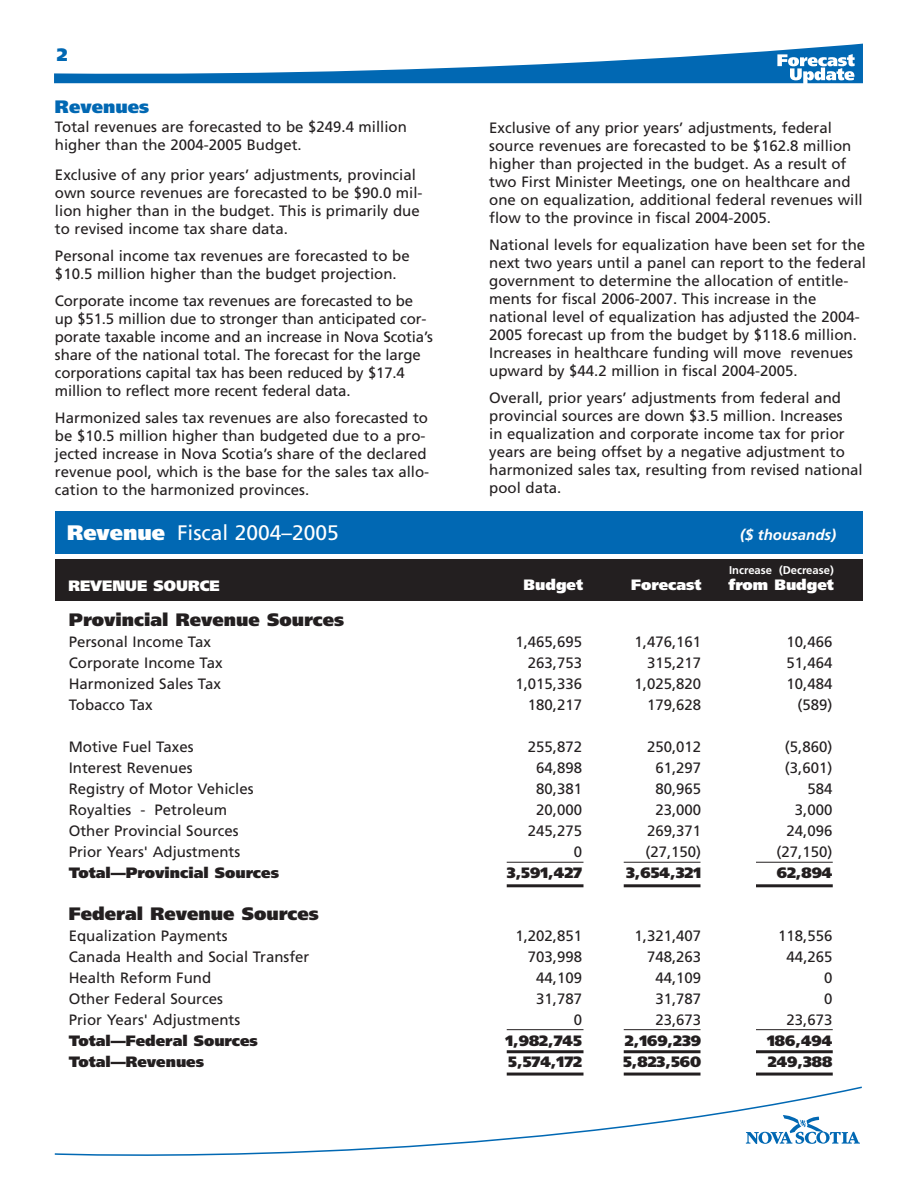
<style>
.page{position:relative;width:918px;height:1188px;background:#fff}
.page>*{position:absolute;margin:0;border:0;box-sizing:border-box;transform-origin:0 0}
.t1{font:21px "Frutiger";color:#fff}
.t2{font:900 18px "Frutiger";color:#231f20}
.t3{font:900 18px "Frutiger";color:#0168b3}
.t4{font:15px/18px "Frutiger";color:#231f20}
.t5{font:900 15px "Frutiger";color:#231f20}
.t6{font:900 15px "Frutiger";color:#fff}
.t7{font:italic 700 15px "Frutiger";color:#fff}
.t8{font:700 11.25px "Frutiger";color:#fff}
.s1{font-weight:900}
</style>
<div class="page">
<svg style="left:54px;top:44px;width:809px;height:40px"></svg>
<svg style="left:55px;top:1087px;width:807px;height:69px"></svg>
<svg style="left:746px;top:1115px;width:114px;height:29px"></svg>
<div style="left:55px;top:559px;width:807px;height:41px;background:#231f20"></div>
<hr style="left:507px;top:862px;width:77px;height:1px;background:#231f20">
<hr style="left:624px;top:862px;width:76px;height:1px;background:#231f20">
<hr style="left:756px;top:862px;width:77px;height:1px;background:#231f20">
<hr style="left:507px;top:884px;width:77px;height:3px;background:#231f20">
<hr style="left:624px;top:884px;width:76px;height:3px;background:#231f20">
<hr style="left:756px;top:884px;width:77px;height:3px;background:#231f20">
<hr style="left:507px;top:1029px;width:77px;height:1px;background:#231f20">
<hr style="left:624px;top:1029px;width:76px;height:1px;background:#231f20">
<hr style="left:756px;top:1029px;width:77px;height:1px;background:#231f20">
<hr style="left:507px;top:1050px;width:77px;height:3px;background:#231f20">
<hr style="left:624px;top:1050px;width:76px;height:3px;background:#231f20">
<hr style="left:756px;top:1050px;width:77px;height:3px;background:#231f20">
<hr style="left:507px;top:1073px;width:77px;height:3px;background:#231f20">
<hr style="left:624px;top:1073px;width:76px;height:3px;background:#231f20">
<hr style="left:756px;top:1073px;width:77px;height:3px;background:#231f20">
<div style="left:55px;top:512px;width:808px;height:42px;background:#0168b3"></div>
<p class="t3" style="left:57px;top:47px;width:12px">2</p>
<p class="t3" style="left:55px;top:100px;width:96px">Revenues</p>
<p class="t4" style="left:55px;top:119px;width:353px">Total revenues are forecasted to be $249.4 million higher than the 2004-2005 Budget.</p>
<p class="t4" style="left:55px;top:167px;width:369px">Exclusive of any prior years’ adjustments, provincial own source revenues are forecasted to be $90.0 mil&shy;lion higher than in the budget. This is primarily due to revised income tax share data.</p>
<p class="t4" style="left:55px;top:248px;width:356px">Personal income tax revenues are forecasted to be $10.5 million higher than the budget projection.</p>
<p class="t4" style="left:55px;top:293px;width:380px">Corporate income tax revenues are forecasted to be up $51.5 million due to stronger than anticipated cor&shy;porate taxable income and an increase in Nova Scotia’s share of the national total. The forecast for the large corporations capital tax has been reduced by $17.4 million to reflect more recent federal data.</p>
<p class="t4" style="left:55px;top:410px;width:376px">Harmonized sales tax revenues are also forecasted to be $10.5 million higher than budgeted due to a pro&shy;jected increase in Nova Scotia’s share of the declared revenue pool, which is the base for the sales tax allo&shy;cation to the harmonized provinces.</p>
<p class="t4" style="left:489px;top:120px;width:375px">Exclusive of any prior years’ adjustments, federal source revenues are forecasted to be $162.8 million higher than projected in the budget. As a result of two First Minister Meetings, one on healthcare and one on equalization, additional federal revenues will flow to the province in fiscal 2004-2005.</p>
<p class="t4" style="left:489px;top:237px;width:378px">National levels for equalization have been set for the next two years until a panel can report to the federal government to determine the allocation of entitle&shy;ments for fiscal 2006-2007. This increase in the national level of equalization has adjusted the 2004- 2005 forecast up from the budget by $118.6 million.<br>Increases in healthcare funding will move revenues upward by $44.2 million in fiscal 2004-2005.</p>
<p class="t4" style="left:489px;top:390px;width:375px">Overall, prior years’ adjustments from federal and provincial sources are down $3.5 million. Increases<br>in equalization and corporate income tax for prior years are being offset by a negative adjustment to harmonized sales tax, resulting from revised national pool data.</p>
<h1 class="t1" style="left:67px;top:525px;width:273px"><span class="s1">Revenue</span> Fiscal 2004–2005</h1>
<p class="t7" style="left:740px;top:528px;width:98px">($ thousands)</p>
<p class="t8" style="left:729px;top:565px;width:106px">Increase (Decrease)</p>
<p class="t6" style="left:68px;top:579px;width:153px">REVENUE SOURCE</p>
<p class="t6" style="left:524px;top:579px;width:61px">Budget</p>
<p class="t6" style="left:631px;top:579px;width:72px">Forecast</p>
<p class="t6" style="left:728px;top:579px;width:107px">from Budget</p>
<p class="t2" style="left:69px;top:612px;width:277px">Provincial Revenue Sources</p>
<p class="t4" style="left:69px;top:634px;width:144px">Personal Income Tax</p>
<p class="t4" style="left:515px;top:634px;width:68px">1,465,695</p>
<p class="t4" style="left:635px;top:634px;width:68px">1,476,161</p>
<p class="t4" style="left:787px;top:634px;width:47px">10,466</p>
<p class="t4" style="left:69px;top:655px;width:155px">Corporate Income Tax</p>
<p class="t4" style="left:528px;top:655px;width:56px">263,753</p>
<p class="t4" style="left:647px;top:655px;width:56px">315,217</p>
<p class="t4" style="left:787px;top:655px;width:47px">51,464</p>
<p class="t4" style="left:69px;top:676px;width:154px">Harmonized Sales Tax</p>
<p class="t4" style="left:515px;top:676px;width:68px">1,015,336</p>
<p class="t4" style="left:635px;top:676px;width:68px">1,025,820</p>
<p class="t4" style="left:787px;top:676px;width:47px">10,484</p>
<p class="t4" style="left:69px;top:697px;width:86px">Tobacco Tax</p>
<p class="t4" style="left:528px;top:697px;width:56px">180,217</p>
<p class="t4" style="left:647px;top:697px;width:56px">179,628</p>
<p class="t4" style="left:797px;top:697px;width:37px">(589)</p>
<p class="t4" style="left:69px;top:739px;width:126px">Motive Fuel Taxes</p>
<p class="t4" style="left:528px;top:739px;width:56px">255,872</p>
<p class="t4" style="left:647px;top:739px;width:56px">250,012</p>
<p class="t4" style="left:785px;top:739px;width:49px">(5,860)</p>
<p class="t4" style="left:69px;top:760px;width:125px">Interest Revenues</p>
<p class="t4" style="left:536px;top:760px;width:47px">64,898</p>
<p class="t4" style="left:655px;top:760px;width:47px">61,297</p>
<p class="t4" style="left:785px;top:760px;width:49px">(3,601)</p>
<p class="t4" style="left:69px;top:781px;width:186px">Registry of Motor Vehicles</p>
<p class="t4" style="left:536px;top:781px;width:47px">80,381</p>
<p class="t4" style="left:655px;top:781px;width:47px">80,965</p>
<p class="t4" style="left:807px;top:781px;width:27px">584</p>
<p class="t4" style="left:69px;top:802px;width:160px">Royalties - Petroleum</p>
<p class="t4" style="left:536px;top:802px;width:47px">20,000</p>
<p class="t4" style="left:655px;top:802px;width:47px">23,000</p>
<p class="t4" style="left:795px;top:802px;width:39px">3,000</p>
<p class="t4" style="left:69px;top:823px;width:172px">Other Provincial Sources</p>
<p class="t4" style="left:528px;top:823px;width:56px">245,275</p>
<p class="t4" style="left:647px;top:823px;width:56px">269,371</p>
<p class="t4" style="left:787px;top:823px;width:47px">24,096</p>
<p class="t4" style="left:69px;top:844px;width:173px">Prior Years' Adjustments</p>
<p class="t4" style="left:574px;top:844px;width:10px">0</p>
<p class="t4" style="left:645px;top:844px;width:57px">(27,150)</p>
<p class="t4" style="left:777px;top:844px;width:57px">(27,150)</p>
<p class="t5" style="left:69px;top:867px;width:212px">Total—Provincial Sources</p>
<p class="t5" style="left:507px;top:867px;width:77px">3,591,427</p>
<p class="t5" style="left:626px;top:867px;width:77px">3,654,321</p>
<p class="t5" style="left:777px;top:867px;width:57px">62,894</p>
<p class="t2" style="left:69px;top:906px;width:252px">Federal Revenue Sources</p>
<p class="t4" style="left:69px;top:928px;width:160px">Equalization Payments</p>
<p class="t4" style="left:515px;top:928px;width:68px">1,202,851</p>
<p class="t4" style="left:635px;top:928px;width:68px">1,321,407</p>
<p class="t4" style="left:778px;top:928px;width:56px">118,556</p>
<p class="t4" style="left:69px;top:949px;width:242px">Canada Health and Social Transfer</p>
<p class="t4" style="left:528px;top:949px;width:56px">703,998</p>
<p class="t4" style="left:647px;top:949px;width:56px">748,263</p>
<p class="t4" style="left:787px;top:949px;width:47px">44,265</p>
<p class="t4" style="left:69px;top:970px;width:144px">Health Reform Fund</p>
<p class="t4" style="left:536px;top:970px;width:47px">44,109</p>
<p class="t4" style="left:655px;top:970px;width:47px">44,109</p>
<p class="t4" style="left:824px;top:970px;width:10px">0</p>
<p class="t4" style="left:69px;top:991px;width:156px">Other Federal Sources</p>
<p class="t4" style="left:536px;top:991px;width:47px">31,787</p>
<p class="t4" style="left:655px;top:991px;width:47px">31,787</p>
<p class="t4" style="left:824px;top:991px;width:10px">0</p>
<p class="t4" style="left:69px;top:1012px;width:173px">Prior Years' Adjustments</p>
<p class="t4" style="left:574px;top:1012px;width:10px">0</p>
<p class="t4" style="left:655px;top:1012px;width:47px">23,673</p>
<p class="t4" style="left:787px;top:1012px;width:47px">23,673</p>
<p class="t5" style="left:69px;top:1035px;width:191px">Total—Federal Sources</p>
<p class="t5" style="left:505px;top:1035px;width:78px">1,982,745</p>
<p class="t5" style="left:625px;top:1035px;width:78px">2,169,239</p>
<p class="t5" style="left:767px;top:1035px;width:67px">186,494</p>
<p class="t5" style="left:69px;top:1056px;width:137px">Total—Revenues</p>
<p class="t5" style="left:508px;top:1056px;width:75px">5,574,172</p>
<p class="t5" style="left:623px;top:1056px;width:80px">5,823,560</p>
<p class="t5" style="left:768px;top:1056px;width:66px">249,388</p>
</div>
